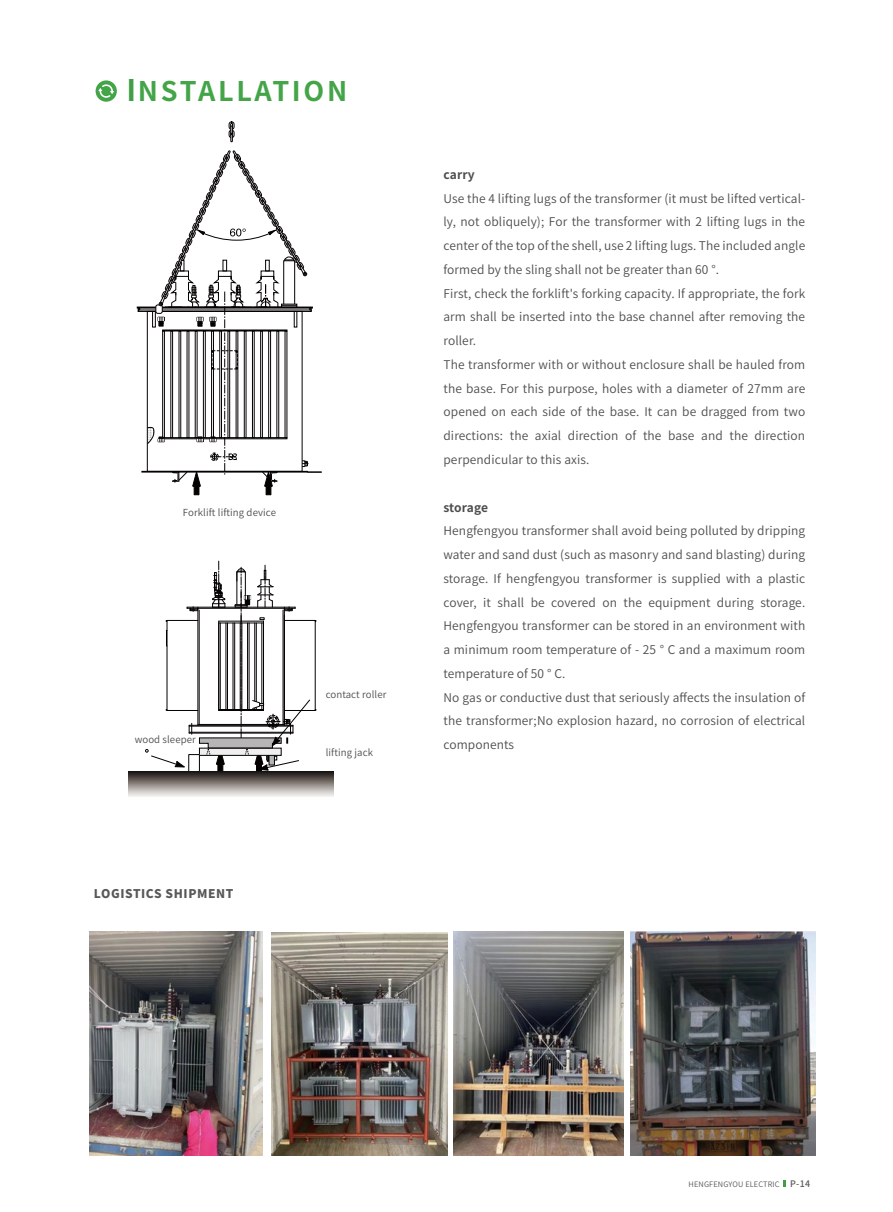
<style>
.page{position:relative;width:893px;height:1212px;background:#fff}
.page>*{position:absolute;margin:0;border:0;box-sizing:border-box;transform-origin:0 0}
.t1{font:700 27px "Source Han Sans CN";letter-spacing:.1em;color:#44a448}
.t2{font:12px/23.7px "Source Han Sans CN";letter-spacing:.01em;color:#4d4d4d}
.t3{font:800 12px "Source Han Sans CN";letter-spacing:.05em;color:#595757}
.t4{font:700 12px "Source Han Sans CN";letter-spacing:.005em;color:#4d4d4d}
.t5{font:9.75px "Source Han Sans CN";letter-spacing:.01em;color:#4d4d4d}
.t6{font:7.5px "Source Han Sans CN";letter-spacing:.02em;color:#595757}
.s1{font-size:29.7px;color:#429d47}
.s2{font-weight:500;font-size:9px}
</style>
<div class="page">
<svg style="left:229px;top:121px;width:5px;height:21px"></svg>
<svg style="left:137px;top:151px;width:185px;height:344px"></svg>
<svg style="left:143px;top:561px;width:173px;height:211px"></svg>
<div style="left:128px;top:772px;width:206px;height:24px;background:linear-gradient(to bottom,#201712,#ede9e6)"></div>
<img style="left:453px;top:932px;width:170px;height:223px">
<img style="left:272px;top:932px;width:175px;height:223px">
<img style="left:630px;top:932px;width:186px;height:223px">
<img style="left:90px;top:932px;width:172px;height:223px">
<svg style="left:784px;top:1180px;width:2px;height:7px"></svg>
<svg style="left:96px;top:80px;width:21px;height:22px"></svg>
<svg style="left:98px;top:84px;width:16px;height:14px"></svg>
<h1 class="t1" style="left:127px;top:76px;width:222px"><span class="s1">I</span>NSTALLATION</h1>
<p class="t5" style="left:183px;top:507px;width:95px">Forklift lifting device</p>
<p class="t5" style="left:135px;top:734px;width:63px">wood sleeper</p>
<p class="t3" style="left:94px;top:887px;width:141px">LOGISTICS SHIPMENT</p>
<p class="t5" style="left:326px;top:688px;width:62px">contact roller</p>
<p class="t5" style="left:326px;top:747px;width:49px">lifting jack</p>
<p class="t4" style="left:443px;top:168px;width:33px">carry</p>
<p class="t2" style="left:443px;top:187px;width:363px">Use the 4 lifting lugs of the transformer (it must be lifted vertical&shy;ly, not obliquely); For the transformer with 2 lifting lugs in the center of the top of the shell, use 2 lifting lugs. The included angle formed by the sling shall not be greater than 60 °.<br>First, check the forklift's forking capacity. If appropriate, the fork arm shall be inserted into the base channel after removing the roller.<br>The transformer with or without enclosure shall be hauled from the base. For this purpose, holes with a diameter of 27mm are opened on each side of the base. It can be dragged from two directions: the axial direction of the base and the direction perpendicular to this axis.</p>
<p class="t4" style="left:443px;top:500px;width:46px">storage</p>
<p class="t2" style="left:443px;top:519px;width:363px">Hengfengyou transformer shall avoid being polluted by dripping water and sand dust (such as masonry and sand blasting) during storage. If hengfengyou transformer is supplied with a plastic cover, it shall be covered on the equipment during storage.<br>Hengfengyou transformer can be stored in an environment with a minimum room temperature of - 25 ° C and a maximum room temperature of 50 ° C.<br>No gas or conductive dust that seriously affects the insulation of the transformer;No explosion hazard, no corrosion of electrical components</p>
<p class="t6" style="left:689px;top:1180px;width:123px">HENGFENGYOU ELECTRIC <span class="s2">P-14</span></p>
</div>
